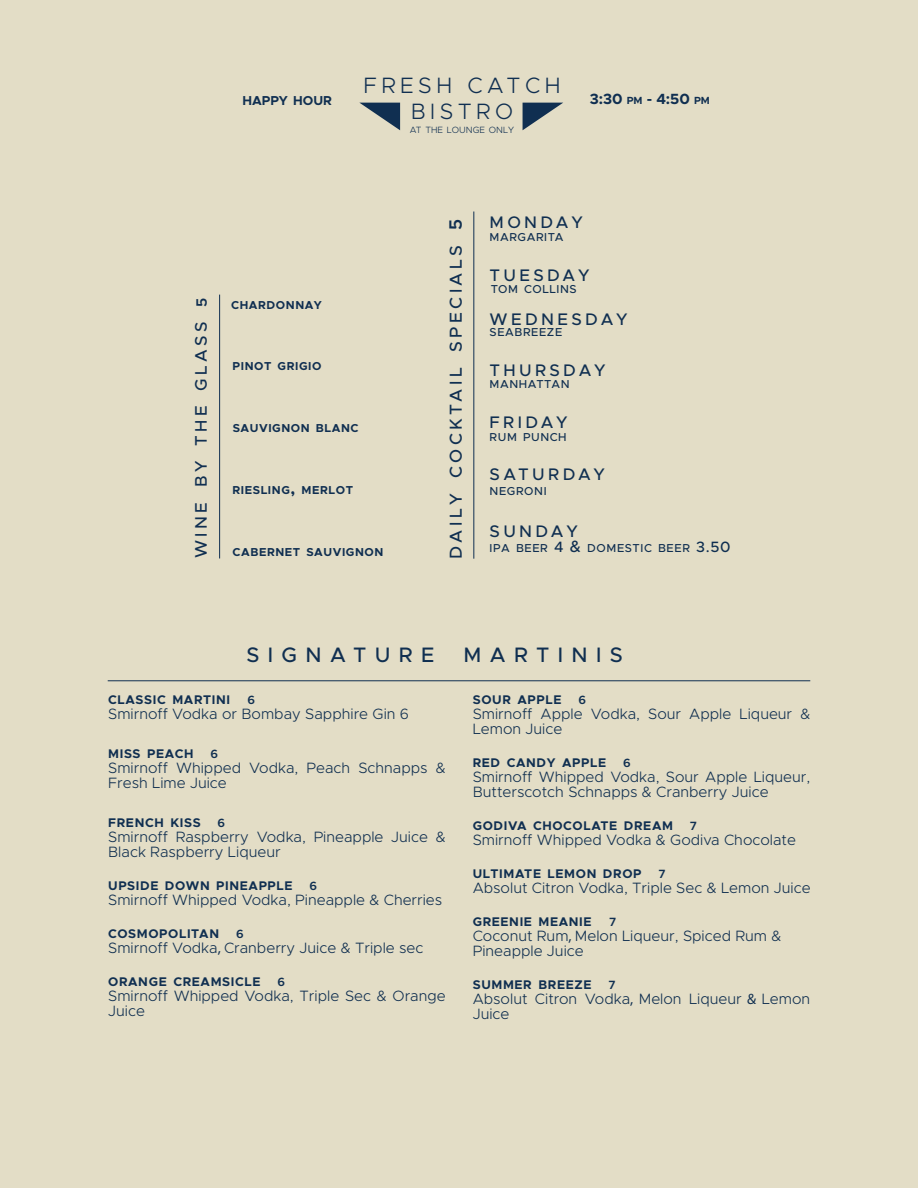
<style>
.page{position:relative;width:918px;height:1188px;background:#e3ddc6}
.page>*{position:absolute;margin:0;border:0;box-sizing:border-box;transform-origin:0 0}
.t1{font:300 22.35px/26.7px "Metropolis";letter-spacing:.2em;color:#102f51;text-align:center}
.t2{font:500 21px "Metropolis";letter-spacing:.4em;color:#102f51}
.t3{font:500 17.4px "Metropolis";letter-spacing:.2em;color:#102f51}
.t4{font:500 16.8px "Metropolis";letter-spacing:.2em;color:#102f51}
.t5{font:300 15px/15px "Metropolis";color:#102f50}
.t6{font:700 14.85px "Metropolis";color:#102f51}
.t7{font:700 13.05px "Metropolis";color:#102f51}
.t8{font:700 12.6px "Metropolis";letter-spacing:.05em;color:#102f51}
.t9{font:500 11.55px "Metropolis";letter-spacing:.05em;color:#102f51}
.t10{font:700 11.55px "Metropolis";letter-spacing:.05em;color:#102f51}
.t11{font:300 9.15px "Metropolis";color:#102f51}
.s1{font-size:10.35px}
.s2{font-weight:600;font-size:15px}
.s3{font-size:16.5px}
.s4{font-weight:600;font-size:18px}
.s5{font-size:15px}
.s6{font-weight:600;font-size:12px}
.s7{font-family:"Myriad Pro";font-weight:400}
</style>
<div class="page">
<hr style="left:473px;top:212px;width:1px;height:347px;background:#102f51">
<hr style="left:219px;top:295px;width:1px;height:263px;background:#102f51">
<hr style="left:108px;top:680px;width:702px;height:1px;background:#102f51">
<svg style="left:360px;top:103px;width:40px;height:27px"></svg>
<svg style="left:523px;top:103px;width:40px;height:27px"></svg>
<h1 class="t1" style="left:363px;top:72px;width:199px">FRESH CATCH<br>BISTRO</h1>
<p class="t11" style="left:410px;top:124px;width:106px">AT THE LOUNGE ONLY</p>
<p class="t7" style="left:242px;top:93px;width:91px">HAPPY HOUR</p>
<p class="t6" style="left:590px;top:90px;width:122px">3:30 <span class="s1">PM</span> - 4:50 <span class="s1">PM</span></p>
<p class="t4" style="left:191px;top:487px;width:191px;rotate:-90deg">BY THE GLASS <span class="s2">5</span></p>
<p class="t10" style="left:231px;top:297px;width:92px">CHARDONNAY</p>
<p class="t10" style="left:233px;top:359px;width:90px">PINOT GRIGIO</p>
<p class="t10" style="left:233px;top:421px;width:127px">SAUVIGNON BLANC</p>
<p class="t10" style="left:233px;top:483px;width:122px">RIESLING<span class="s3">,</span> MERLOT</p>
<p class="t4" style="left:191px;top:558px;width:58px;rotate:-90deg">WINE</p>
<p class="t10" style="left:233px;top:545px;width:152px">CABERNET SAUVIGNON</p>
<p class="t3" style="left:445px;top:559px;width:342px;rotate:-90deg">DAILY COCKTAIL SPECIALS <span class="s4">5</span></p>
<p class="t4" style="left:490px;top:212px;width:95px">MONDAY</p>
<p class="t9" style="left:490px;top:230px;width:75px">MARGARITA</p>
<p class="t4" style="left:490px;top:264px;width:101px">TUESDAY</p>
<p class="t9" style="left:491px;top:282px;width:87px">TOM COLLINS</p>
<p class="t9" style="left:490px;top:325px;width:74px">SEABREEZE</p>
<p class="t4" style="left:490px;top:309px;width:139px">WEDNESDAY</p>
<p class="t4" style="left:490px;top:359px;width:117px">THURSDAY</p>
<p class="t9" style="left:490px;top:377px;width:82px">MANHATTAN</p>
<p class="t4" style="left:490px;top:412px;width:79px">FRIDAY</p>
<p class="t9" style="left:490px;top:430px;width:79px">RUM PUNCH</p>
<p class="t4" style="left:490px;top:464px;width:117px">SATURDAY</p>
<p class="t9" style="left:490px;top:484px;width:59px">NEGRONI</p>
<p class="t4" style="left:490px;top:520px;width:90px">SUNDAY</p>
<p class="t9" style="left:490px;top:541px;width:243px">IPA BEER <span class="s5">4</span> <span class="s3">&amp;</span> DOMESTIC BEER <span class="s5">3.50</span></p>
<h2 class="t2" style="left:246px;top:641px;width:189px">SIGNATURE</h2>
<h2 class="t2" style="left:463px;top:641px;width:161px">MARTINIS</h2>
<p class="t8" style="left:108px;top:692px;width:148px">CLASSIC MARTINI <span class="s6">6</span></p>
<p class="t5" style="left:108px;top:706px;width:302px">Smirnoff Vodka or Bombay Sapphire Gin 6</p>
<p class="t8" style="left:108px;top:746px;width:111px">MISS PEACH <span class="s6">6</span></p>
<p class="t5" style="left:108px;top:760px;width:339px">Smirnoff Whipped Vodka, Peach Schnapps &amp;<br>Fresh Lime Juice</p>
<p class="t8" style="left:108px;top:815px;width:119px">FRENCH KISS <span class="s6">6</span></p>
<p class="t5" style="left:108px;top:829px;width:339px">Smirnoff Raspberry Vodka, Pineapple Juice &amp;<br>Black Raspberry Liqueur</p>
<p class="t8" style="left:108px;top:878px;width:210px">UPSIDE DOWN PINEAPPLE <span class="s6">6</span></p>
<p class="t5" style="left:108px;top:892px;width:336px">Smirnoff Whipped Vodka, Pineapple &amp; Cherries</p>
<p class="t8" style="left:108px;top:926px;width:137px">COSMOPOLITAN <span class="s6">6</span></p>
<p class="t5" style="left:108px;top:940px;width:317px">Smirnoff Vodka<span class="s7">,</span> Cranberry Juice &amp; Triple sec</p>
<p class="t8" style="left:108px;top:974px;width:178px">ORANGE CREAMSICLE <span class="s6">6</span></p>
<p class="t5" style="left:108px;top:988px;width:339px">Smirnoff Whipped Vodka, Triple Sec &amp; Orange<br>Juice</p>
<p class="t8" style="left:473px;top:692px;width:115px">SOUR APPLE <span class="s6">6</span></p>
<p class="t5" style="left:473px;top:706px;width:339px">Smirnoff Apple Vodka, Sour Apple Liqueur &amp;<br>Lemon Juice</p>
<p class="t8" style="left:473px;top:755px;width:159px">RED CANDY APPLE <span class="s6">6</span></p>
<p class="t5" style="left:473px;top:769px;width:339px">Smirnoff Whipped Vodka, Sour Apple Liqueur,<br>Butterscotch Schnapps &amp; Cranberry Juice</p>
<p class="t8" style="left:473px;top:818px;width:226px">GODIVA CHOCOLATE DREAM <span class="s6">7</span></p>
<p class="t5" style="left:473px;top:832px;width:325px">Smirnoff Whipped Vodka &amp; Godiva Chocolate</p>
<p class="t8" style="left:473px;top:866px;width:194px">ULTIMATE LEMON DROP <span class="s6">7</span></p>
<p class="t5" style="left:473px;top:880px;width:340px">Absolut Citron Vodka, Triple Sec &amp; Lemon Juice</p>
<p class="t8" style="left:473px;top:914px;width:145px">GREENIE MEANIE <span class="s6">7</span></p>
<p class="t5" style="left:473px;top:928px;width:310px">Coconut Rum<span class="s7">,</span> Melon Liqueur, Spiced Rum &amp;<br>Pineapple Juice</p>
<p class="t8" style="left:473px;top:977px;width:144px">SUMMER BREEZE <span class="s6">7</span></p>
<p class="t5" style="left:473px;top:991px;width:339px">Absolut Citron Vodka<span class="s7">,</span> Melon Liqueur <span class="s7">&amp;</span> Lemon<br>Juice</p>
</div>
